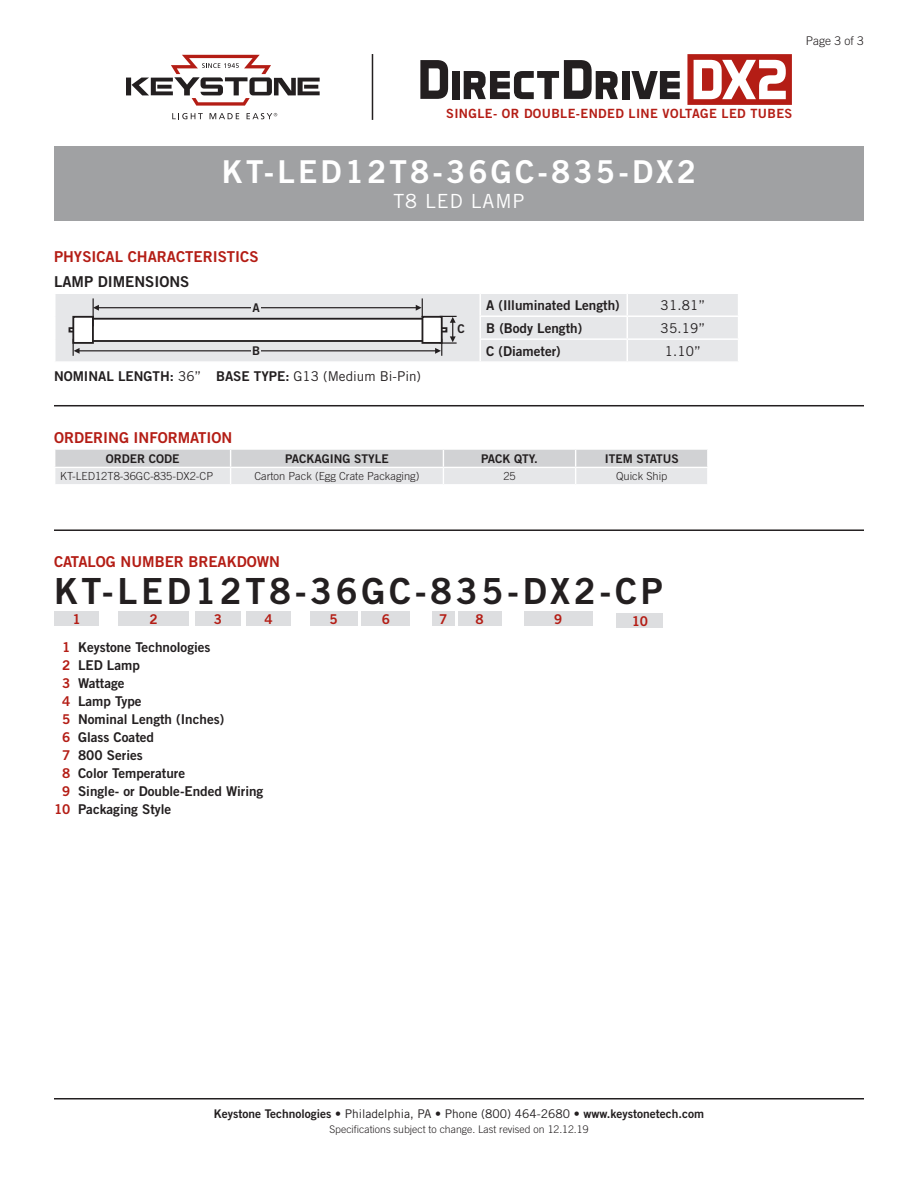
<style>
.page{position:relative;width:918px;height:1188px;background:#fff}
.page>*{position:absolute;margin:0;border:0;box-sizing:border-box;transform-origin:0 0}
.CatalogNumber{font:36px "Trade Gothic Bold Two";letter-spacing:.1em;color:#231f20}
.t1{font:31.5px "Trade Gothic Bold Two";letter-spacing:.1em;color:#fff}
.t2{font:19.5px "Trade Gothic";letter-spacing:.05em;color:#fff}
.Heading_01{font:15px "Trade Gothic Bold Two";color:#b41d15}
.t3{font:15px "Trade Gothic Bold Two";color:#231f20}
.Catalog_Key{font:13.5px "Trade Gothic Bold Two";color:#231f20}
.t4{font:13.5px "Trade Gothic";letter-spacing:.01em;color:#231f20}
.Catalog_BarNumber{font:13.5px "Trade Gothic Bold Two";color:#b41d15}
.t5{font:12.75px "Trade Gothic Bold Two";letter-spacing:.03em;color:#b41d15}
.t6{font:12px "Trade Gothic Bold Two";color:#231f20}
.t7{font:300 12px "Trade Gothic";color:#231f20}
.t8{font:300 11.1px "Trade Gothic";color:#231f20}
.Rev{font:300 10.5px "Trade Gothic";color:#231f20}
.s1{font-family:"Trade Gothic"}
.s2{color:#b41d15}
</style>
<div class="page">
<svg style="left:55px;top:449px;width:653px;height:35px;background:#dddee0"></svg>
<hr style="left:54px;top:529px;width:810px;height:2px;background:#231f20">
<hr style="left:54px;top:405px;width:810px;height:1px;background:#231f20">
<div style="left:56px;top:294px;width:682px;height:67px;background:#e6e7e9"></div>
<hr style="left:479px;top:294px;width:2px;height:21px;background:#fff">
<hr style="left:627px;top:315px;width:112px;height:2px;background:#fff">
<hr style="left:627px;top:338px;width:112px;height:2px;background:#fff">
<hr style="left:479px;top:315px;width:148px;height:2px;background:#fff">
<hr style="left:479px;top:317px;width:2px;height:21px;background:#fff">
<hr style="left:479px;top:338px;width:148px;height:2px;background:#fff">
<hr style="left:479px;top:340px;width:2px;height:21px;background:#fff">
<svg style="left:627px;top:294px;width:1px;height:67px"></svg>
<div style="left:251px;top:345px;width:10px;height:12px;background:#e6e7e9"></div>
<svg style="left:69px;top:298px;width:388px;height:58px"></svg>
<div style="left:73px;top:317px;width:20px;height:26px;background:#fff"></div>
<div style="left:72px;top:316px;width:22px;height:28px;border:2px solid #231f20"></div>
<div style="left:422px;top:317px;width:20px;height:26px;background:#fff"></div>
<div style="left:422px;top:316px;width:21px;height:28px;border:2px solid #231f20"></div>
<div style="left:54px;top:146px;width:810px;height:75px;background:#a0a1a3"></div>
<div style="left:54px;top:611px;width:45px;height:15px;background:#dddee0"></div>
<div style="left:118px;top:611px;width:71px;height:15px;background:#dddee0"></div>
<div style="left:246px;top:611px;width:45px;height:15px;background:#dddee0"></div>
<div style="left:195px;top:611px;width:46px;height:15px;background:#dddee0"></div>
<div style="left:310px;top:611px;width:48px;height:15px;background:#dddee0"></div>
<div style="left:362px;top:611px;width:48px;height:15px;background:#dddee0"></div>
<div style="left:432px;top:611px;width:22px;height:15px;background:#dddee0"></div>
<div style="left:524px;top:611px;width:69px;height:15px;background:#dddee0"></div>
<div style="left:458px;top:611px;width:43px;height:15px;background:#dddee0"></div>
<div style="left:617px;top:613px;width:46px;height:15px;background:#dddee0"></div>
<hr style="left:54px;top:1098px;width:810px;height:2px;background:#231f20">
<hr style="left:372px;top:54px;width:1px;height:66px;background:#231f20">
<svg style="left:126px;top:55px;width:194px;height:51px"></svg>
<svg style="left:172px;top:113px;width:31px;height:6px"></svg>
<svg style="left:210px;top:113px;width:29px;height:6px"></svg>
<svg style="left:247px;top:113px;width:30px;height:6px"></svg>
<svg style="left:420px;top:60px;width:28px;height:39px"></svg>
<div style="left:452px;top:71px;width:8px;height:28px;background:#231f20"></div>
<svg style="left:464px;top:60px;width:154px;height:39px"></svg>
<div style="left:622px;top:71px;width:7px;height:28px;background:#231f20"></div>
<svg style="left:631px;top:71px;width:49px;height:28px"></svg>
<svg style="left:687px;top:54px;width:105px;height:51px"></svg>
<p class="t7" style="left:806px;top:34px;width:60px">Page 3 of 3</p>
<p class="t5" style="left:446px;top:106px;width:348px">SINGLE- OR DOUBLE-ENDED LINE VOLTAGE LED TUBES</p>
<p class="t1" style="left:222px;top:152px;width:476px">KT-LED12T8-36GC-835-DX2</p>
<p class="t2" style="left:393px;top:189px;width:133px">T8 LED LAMP</p>
<p class="Heading_01" style="left:54px;top:248px;width:206px">PHYSICAL CHARACTERISTICS</p>
<p class="t3" style="left:54px;top:272px;width:137px">LAMP DIMENSIONS</p>
<p class="t6" style="left:253px;top:300px;width:9px">A</p>
<p class="t6" style="left:252px;top:343px;width:10px">B</p>
<p class="Catalog_Key" style="left:54px;top:368px;width:369px">NOMINAL LENGTH: <span class="s1">36”</span> BASE TYPE: <span class="s1">G13 (Medium Bi-Pin)</span></p>
<p class="t6" style="left:458px;top:322px;width:9px">C</p>
<p class="Catalog_Key" style="left:486px;top:297px;width:135px">A (Illuminated Length)</p>
<p class="t4" style="left:661px;top:297px;width:46px">31.81”</p>
<p class="Catalog_Key" style="left:486px;top:320px;width:97px">B (Body Length)</p>
<p class="t4" style="left:661px;top:320px;width:46px">35.19”</p>
<p class="Catalog_Key" style="left:486px;top:343px;width:76px">C (Diameter)</p>
<p class="t4" style="left:665px;top:343px;width:38px">1.10”</p>
<p class="Heading_01" style="left:54px;top:428px;width:180px">ORDERING INFORMATION</p>
<p class="t6" style="left:106px;top:451px;width:75px">ORDER CODE</p>
<p class="t6" style="left:285px;top:451px;width:105px">PACKAGING STYLE</p>
<p class="t6" style="left:481px;top:451px;width:58px">PACK QTY.</p>
<p class="t6" style="left:605px;top:451px;width:75px">ITEM STATUS</p>
<p class="t8" style="left:60px;top:470px;width:154px">KT-LED12T8-36GC-835-DX2-CP</p>
<p class="t8" style="left:254px;top:470px;width:167px">Carton Pack (Egg Crate Packaging)</p>
<p class="t8" style="left:503px;top:470px;width:14px">25</p>
<p class="t8" style="left:616px;top:470px;width:53px">Quick Ship</p>
<p class="Heading_01" style="left:54px;top:553px;width:228px">CATALOG NUMBER BREAKDOWN</p>
<p class="CatalogNumber" style="left:54px;top:568px;width:610px">KT-LED12T8-36GC-835-DX2-CP</p>
<p class="Catalog_BarNumber" style="left:72px;top:610px;width:10px">1</p>
<p class="Catalog_BarNumber" style="left:150px;top:610px;width:10px">2</p>
<p class="Catalog_BarNumber" style="left:214px;top:610px;width:10px">3</p>
<p class="Catalog_BarNumber" style="left:265px;top:610px;width:10px">4</p>
<p class="Catalog_BarNumber" style="left:330px;top:610px;width:10px">5</p>
<p class="Catalog_BarNumber" style="left:382px;top:610px;width:10px">6</p>
<p class="Catalog_BarNumber" style="left:439px;top:610px;width:10px">7</p>
<p class="Catalog_BarNumber" style="left:476px;top:610px;width:10px">8</p>
<p class="Catalog_BarNumber" style="left:554px;top:610px;width:10px">9</p>
<p class="Catalog_BarNumber" style="left:632px;top:613px;width:18px">10</p>
<p class="Catalog_Key" style="left:62px;top:638px;width:150px"><span class="s2">1</span> Keystone Technologies</p>
<p class="Catalog_Key" style="left:62px;top:656px;width:79px"><span class="s2">2</span> LED Lamp</p>
<p class="Catalog_Key" style="left:62px;top:674px;width:64px"><span class="s2">3</span> Wattage</p>
<p class="Catalog_Key" style="left:62px;top:692px;width:81px"><span class="s2">4</span> Lamp Type</p>
<p class="Catalog_Key" style="left:62px;top:710px;width:164px"><span class="s2">5</span> Nominal Length (Inches)</p>
<p class="Catalog_Key" style="left:62px;top:728px;width:93px"><span class="s2">6</span> Glass Coated</p>
<p class="Catalog_Key" style="left:62px;top:746px;width:82px"><span class="s2">7</span> 800 Series</p>
<p class="Catalog_Key" style="left:62px;top:764px;width:124px"><span class="s2">8</span> Color Temperature</p>
<p class="Catalog_Key" style="left:62px;top:782px;width:203px"><span class="s2">9</span> Single- or Double-Ended Wiring</p>
<p class="Catalog_Key" style="left:54px;top:800px;width:119px"><span class="s2">10</span> Packaging Style</p>
<p class="t6" style="left:214px;top:1106px;width:492px">Keystone Technologies <span class="s1">• Philadelphia, PA • Phone (800) 464-2680 •</span> www.keystonetech.com</p>
<p class="Rev" style="left:329px;top:1123px;width:261px">Specifications subject to change. Last revised on 12.12.19</p>
</div>
